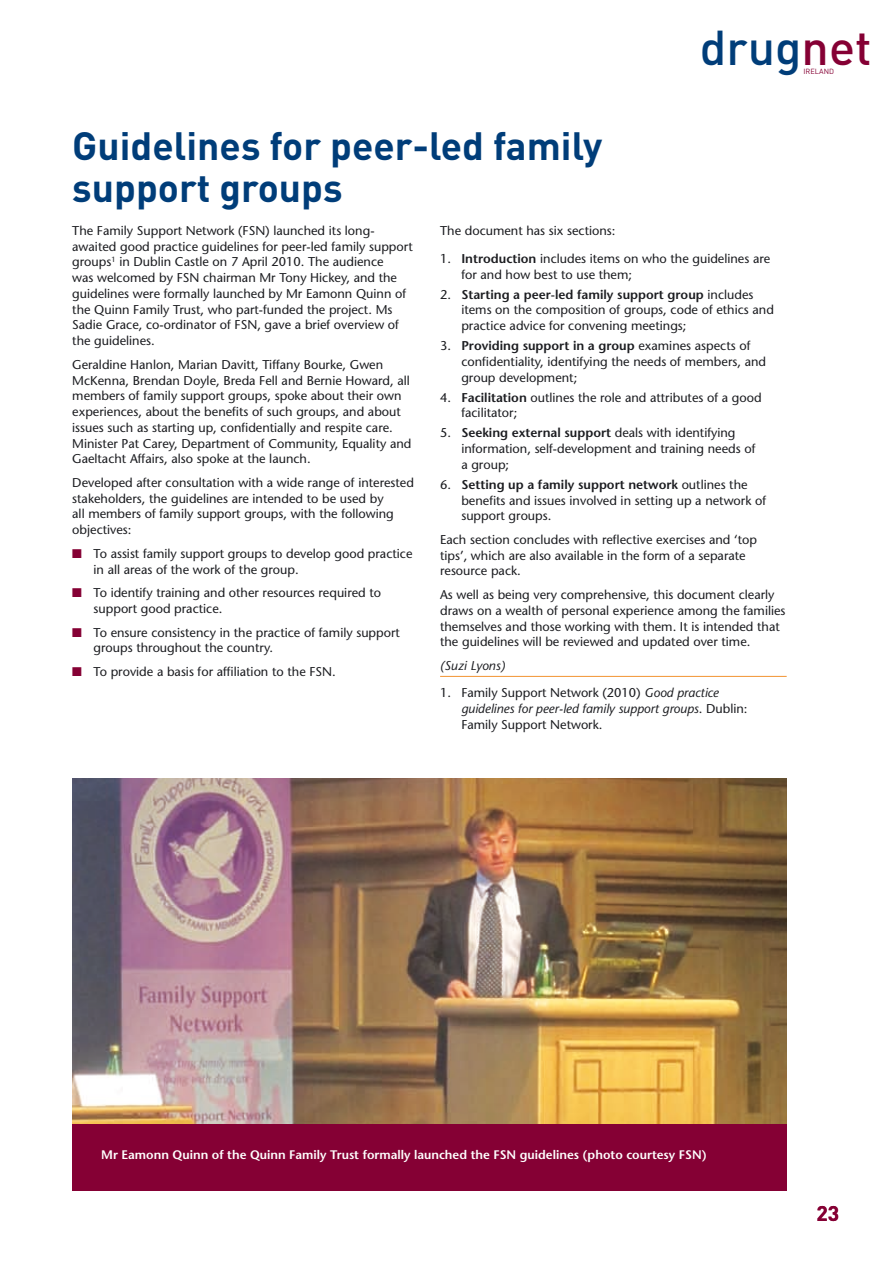
<style>
.page{position:relative;width:893px;height:1263px;background:#fff}
.page>*{position:absolute;margin:0;border:0;box-sizing:border-box;transform-origin:0 0}
.t1{font:500 48.3px "DIN";color:#003d79}
.t2{font:700 39px/42px "DIN";color:#003d79}
.t3{font:700 21px "DIN";color:#850034}
.t4{font:12.75px/15.8px "Stone Sans";color:#1b1c20}
.t5{font:italic 12.75px "Stone Sans";color:#1b1c20}
.t6{font:600 12.3px "Stone Sans";color:#fff}
.t7{font:7.35px "DIN";color:#850034}
.s1{color:#850034}
.s2{font-weight:600}
.s3{font-style:italic}
</style>
<div class="page">
<img style="left:72px;top:778px;width:715px;height:346px">
<div style="left:72px;top:1124px;width:715px;height:67px;background:#850034"></div>
<hr style="left:440px;top:676px;width:347px;height:1px;background:#f29431">
<h1 class="t1" style="left:700px;top:17px;width:173px">drug<span class="s1">net</span></h1>
<p class="t7" style="left:803px;top:67px;width:32px">IRELAND</p>
<h2 class="t2" style="left:72px;top:123px;width:532px">Guidelines for peer-led family support groups</h2>
<p class="t4" style="left:72px;top:223px;width:342px">The Family Support Network (FSN) launched its long&shy;awaited good practice guidelines for peer-led family support groups<sup>1</sup> in Dublin Castle on 7 April 2010. The audience<br>was welcomed by FSN chairman Mr Tony Hickey, and the guidelines were formally launched by Mr Eamonn Quinn of the Quinn Family Trust, who part-funded the project. Ms Sadie Grace, co-ordinator of FSN, gave a brief overview of the guidelines.</p>
<p class="t4" style="left:72px;top:356px;width:341px">Geraldine Hanlon, Marian Davitt, Tiffany Bourke, Gwen McKenna, Brendan Doyle, Breda Fell and Bernie Howard, all members of family support groups, spoke about their own experiences, about the benefits of such groups, and about issues such as starting up, confidentially and respite care.<br>Minister Pat Carey, Department of Community, Equality and Gaeltacht Affairs, also spoke at the launch.</p>
<p class="t4" style="left:72px;top:475px;width:343px">Developed after consultation with a wide range of interested stakeholders, the guidelines are intended to be used by<br>all members of family support groups, with the following objectives:</p>
<p class="t4" style="left:94px;top:545px;width:320px;text-indent:-21px"><span class="s1">■</span> To assist family support groups to develop good practice in all areas of the work of the group.</p>
<p class="t4" style="left:94px;top:585px;width:289px;text-indent:-21px"><span class="s1">■</span> To identify training and other resources required to support good practice.</p>
<p class="t4" style="left:94px;top:624px;width:308px;text-indent:-21px"><span class="s1">■</span> To ensure consistency in the practice of family support groups throughout the country.</p>
<p class="t4" style="left:72px;top:664px;width:265px"><span class="s1">■</span> To provide a basis for affiliation to the FSN.</p>
<p class="t4" style="left:440px;top:223px;width:177px">The document has six sections:</p>
<p class="t4" style="left:461px;top:250px;width:310px;text-indent:-21px">1. <span class="s2">Introduction</span> includes items on who the guidelines are for and how best to use them;</p>
<p class="t4" style="left:461px;top:286px;width:314px;text-indent:-21px">2. <span class="s2">Starting a peer-led family support group</span> includes items on the composition of groups, code of ethics and practice advice for convening meetings;</p>
<p class="t4" style="left:461px;top:338px;width:306px;text-indent:-21px">3. <span class="s2">Providing support in a group</span> examines aspects of confidentiality, identifying the needs of members, and group development;</p>
<p class="t4" style="left:461px;top:389px;width:302px;text-indent:-21px">4. <span class="s2">Facilitation</span> outlines the role and attributes of a good facilitator;</p>
<p class="t4" style="left:461px;top:425px;width:296px;text-indent:-21px">5. <span class="s2">Seeking external support</span> deals with identifying information, self-development and training needs of a group;</p>
<p class="t4" style="left:461px;top:476px;width:306px;text-indent:-21px">6. <span class="s2">Setting up a family support network</span> outlines the benefits and issues involved in setting up a network of support groups.</p>
<p class="t4" style="left:440px;top:532px;width:318px">Each section concludes with reflective exercises and ‘top tips’, which are also available in the form of a separate resource pack.</p>
<p class="t4" style="left:440px;top:587px;width:347px">As well as being very comprehensive, this document clearly draws on a wealth of personal experience among the families themselves and those working with them. It is intended that the guidelines will be reviewed and updated over time.</p>
<p class="t5" style="left:440px;top:657px;width:67px">(Suzi Lyons)</p>
<p class="t4" style="left:461px;top:685px;width:288px;text-indent:-21px">1. Family Support Network (2010) <span class="s3">Good practice guidelines for peer-led family support groups</span>. Dublin:<br>Family Support Network.</p>
<p class="t6" style="left:101px;top:1147px;width:607px">Mr Eamonn Quinn of the Quinn Family Trust formally launched the FSN guidelines (photo courtesy FSN)</p>
<h3 class="t3" style="left:816px;top:1199px;width:24px">23</h3>
</div>
